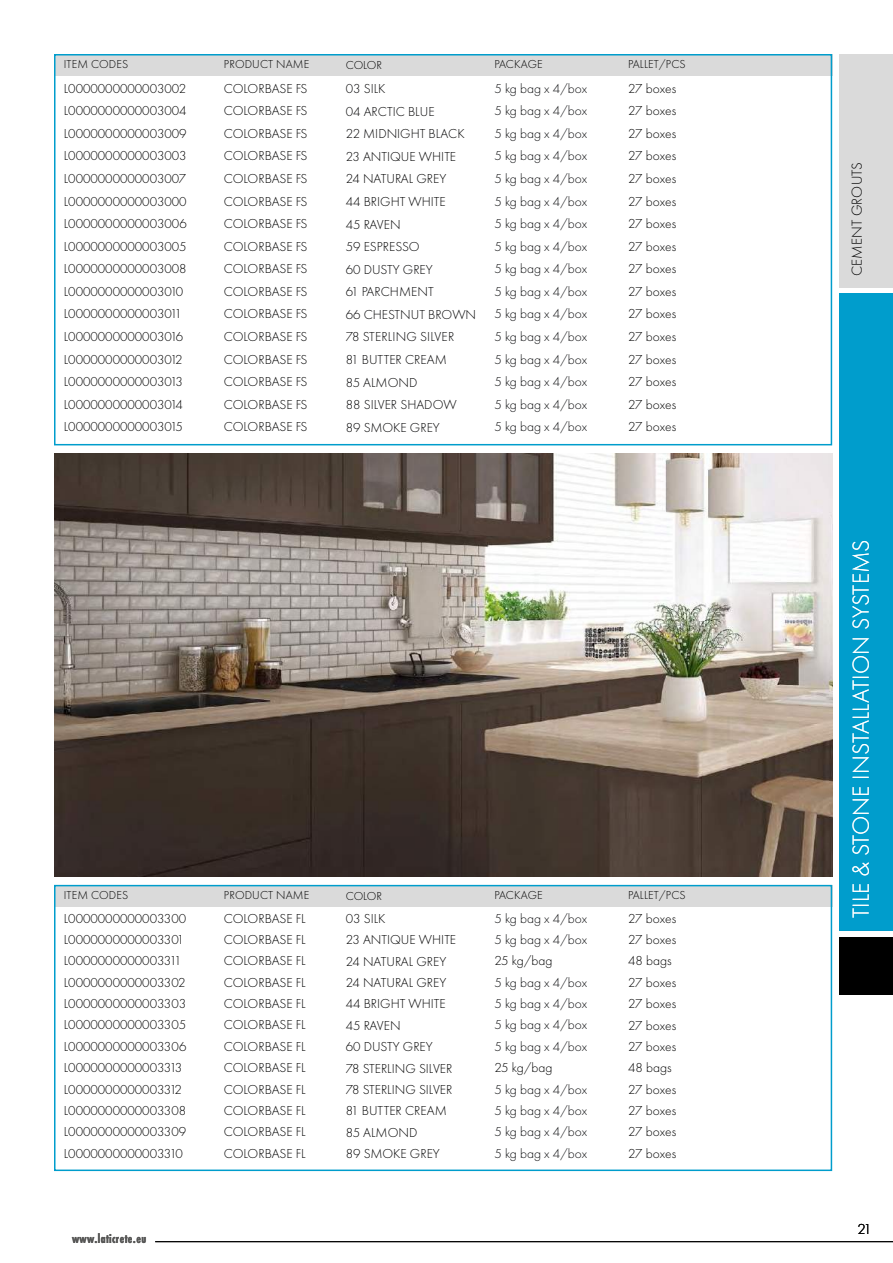
<style>
.page{position:relative;width:893px;height:1263px;background:#fff}
.page>*{position:absolute;margin:0;border:0;box-sizing:border-box;transform-origin:0 0}
.t1{font:300 24px "Futura PT";letter-spacing:.01em;color:#fff}
.t2{font:300 15px "Futura PT";letter-spacing:.01em;color:#000}
.t3{font:300 13.5px/22.5px "Futura PT";color:#000}
.t4{font:300 13.5px/22.5px "Futura PT";color:#0d0e10;text-align:justify}
.t5{font:300 13.5px/22.5px "Futura PT";color:#020203}
.t6{font:700 13.5px "Futura PT Cond";letter-spacing:.03em;color:#575756;scale:.91 1}
.t7{font:300 12px "Futura PT";letter-spacing:.01em;color:#000}
.s1{color:#000}
</style>
<div class="page">
<hr style="left:155px;top:1241px;width:738px;height:1px;background:#000">
<div style="left:839px;top:54px;width:54px;height:234px;background:#dadada"></div>
<div style="left:839px;top:293px;width:54px;height:638px;background:#009dcc"></div>
<div style="left:839px;top:938px;width:54px;height:57px;background:#000"></div>
<img style="left:54px;top:454px;width:778px;height:422px">
<div style="left:54px;top:886px;width:778px;height:21px;background:#dadada"></div>
<div style="left:54px;top:885px;width:778px;height:286px;border:2px solid #009dcc"></div>
<div style="left:54px;top:55px;width:778px;height:21px;background:#dadada"></div>
<div style="left:54px;top:54px;width:778px;height:391px;border:2px solid #009dcc"></div>
<p class="t7" style="left:64px;top:58px;width:66px">ITEM CODES</p>
<p class="t7" style="left:224px;top:58px;width:87px">PRODUCT NAME</p>
<p class="t7" style="left:346px;top:58px;width:38px">COLOR</p>
<p class="t7" style="left:495px;top:58px;width:50px">PACKAGE</p>
<p class="t7" style="left:628px;top:58px;width:59px">PALLET/PCS</p>
<p class="t3" style="left:64px;top:77px;width:125px">L0000000000003002<br>L0000000000003004<br>L0000000000003009<br>L0000000000003003<br>L0000000000003007<br>L0000000000003000<br>L0000000000003006<br>L0000000000003005<br>L0000000000003008<br>L0000000000003010<br>L0000000000003011<br>L0000000000003016<br>L0000000000003012<br>L0000000000003013<br>L0000000000003014<br>L0000000000003015</p>
<p class="t3" style="left:224px;top:77px;width:85px;text-align:justify">COLORBASE FS COLORBASE FS COLORBASE FS COLORBASE FS COLORBASE FS COLORBASE FS COLORBASE FS COLORBASE FS COLORBASE FS COLORBASE FS COLORBASE FS COLORBASE FS COLORBASE FS COLORBASE FS COLORBASE FS COLORBASE FS</p>
<p class="t5" style="left:346px;top:77px;width:132px">03 SILK<br>04 ARCTIC BLUE<br>22 MIDNIGHT BLACK<br>23 A<span class="s1">NTIQUE WHITE<br>24 NATURAL GREY<br>44 BRIGHT WHITE<br>45 RAVEN<br>59 ESPRES</span>SO<br>60 DUSTY GREY<br>61 PARCHMENT<br>66 CHESTNUT BROWN<br>78 STERLING SILVER<br>81 BUTTER CREAM<br>85 ALMOND<br>88 SILVER SHADOW<br>89 SMOKE GREY</p>
<p class="t4" style="left:494px;top:77px;width:94px">5 kg bag x 4/box 5 kg bag x 4/box 5 kg bag x 4/box 5 kg bag x 4/box 5 kg bag x 4/box 5 kg bag x 4/box 5 kg bag x 4/box 5 kg bag x 4/box 5 kg bag x 4/box 5 kg bag x 4/box 5 kg bag x 4/box 5 kg bag x 4/box 5 kg bag x 4/box 5 kg bag x 4/box 5 kg bag x 4/box 5 kg bag x 4/box</p>
<p class="t3" style="left:628px;top:77px;width:50px;text-align:justify">27 boxes 27 boxes 27 boxes 27 boxes 27 boxes 27 boxes 27 boxes 27 boxes 27 boxes 27 boxes 27 boxes 27 boxes 27 boxes 27 boxes 27 boxes 27 boxes</p>
<p class="t2" style="left:848px;top:276px;width:115px;rotate:-90deg">CEMENT GROUTS</p>
<p class="t7" style="left:64px;top:888px;width:66px">ITEM CODES</p>
<p class="t3" style="left:64px;top:907px;width:124px;line-height:21.5px">L0000000000003300<br>L0000000000003301<br>L0000000000003311<br>L0000000000003302<br>L0000000000003303<br>L0000000000003305<br>L0000000000003306<br>L0000000000003313<br>L0000000000003312<br>L0000000000003308<br>L0000000000003309<br>L0000000000003310</p>
<p class="t7" style="left:224px;top:888px;width:87px">PRODUCT NAME</p>
<p class="t3" style="left:224px;top:907px;width:83px;line-height:21.5px;text-align:justify">COLORBASE FL COLORBASE FL COLORBASE FL COLORBASE FL COLORBASE FL COLORBASE FL COLORBASE FL COLORBASE FL COLORBASE FL COLORBASE FL COLORBASE FL COLORBASE FL</p>
<p class="t7" style="left:346px;top:889px;width:38px">COLOR</p>
<p class="t7" style="left:494px;top:888px;width:50px">PACKAGE</p>
<p class="t4" style="left:494px;top:907px;width:94px;line-height:21.5px">5 kg bag x 4/box<br>5 kg bag x 4/box</p>
<p class="t3" style="left:494px;top:950px;width:59px">25 kg/bag</p>
<p class="t4" style="left:494px;top:971px;width:94px;line-height:21.5px">5 kg bag x 4/box 5 kg bag x 4/box 5 kg bag x 4/box 5 kg bag x 4/box</p>
<p class="t3" style="left:494px;top:1056px;width:59px">25 kg/bag</p>
<p class="t4" style="left:494px;top:1078px;width:94px;line-height:21.5px">5 kg bag x 4/box 5 kg bag x 4/box 5 kg bag x 4/box 5 kg bag x 4/box</p>
<p class="t3" style="left:346px;top:908px;width:112px;line-height:21.5px">03 SILK<br>23 ANTIQUE WHITE<br>24 NATURAL GREY<br>24 NATURAL GREY<br>44 BRIGHT WHITE<br>45 RAVEN<br>60 DUSTY GREY<br>78 STERLING SILVER<br>78 STERLING SILVER<br>81 BUTTER CREAM<br>85 ALMOND<br>89 SMOKE GREY</p>
<p class="t7" style="left:628px;top:888px;width:59px">PALLET/PCS</p>
<p class="t3" style="left:628px;top:907px;width:50px;line-height:21.5px">27 boxes<br>27 boxes<br>48 bags<br>27 boxes<br>27 boxes<br>27 boxes<br>27 boxes<br>48 bags<br>27 boxes<br>27 boxes<br>27 boxes<br>27 boxes</p>
<h1 class="t1" style="left:847px;top:918px;width:380px;rotate:-90deg">TILE &amp; STONE INSTALLATION SYSTEMS</h1>
<p class="t6" style="left:72px;top:1230px;width:83px">www.laticrete.eu</p>
<p class="t2" style="left:857px;top:1220px;width:16px">21</p>
</div>
